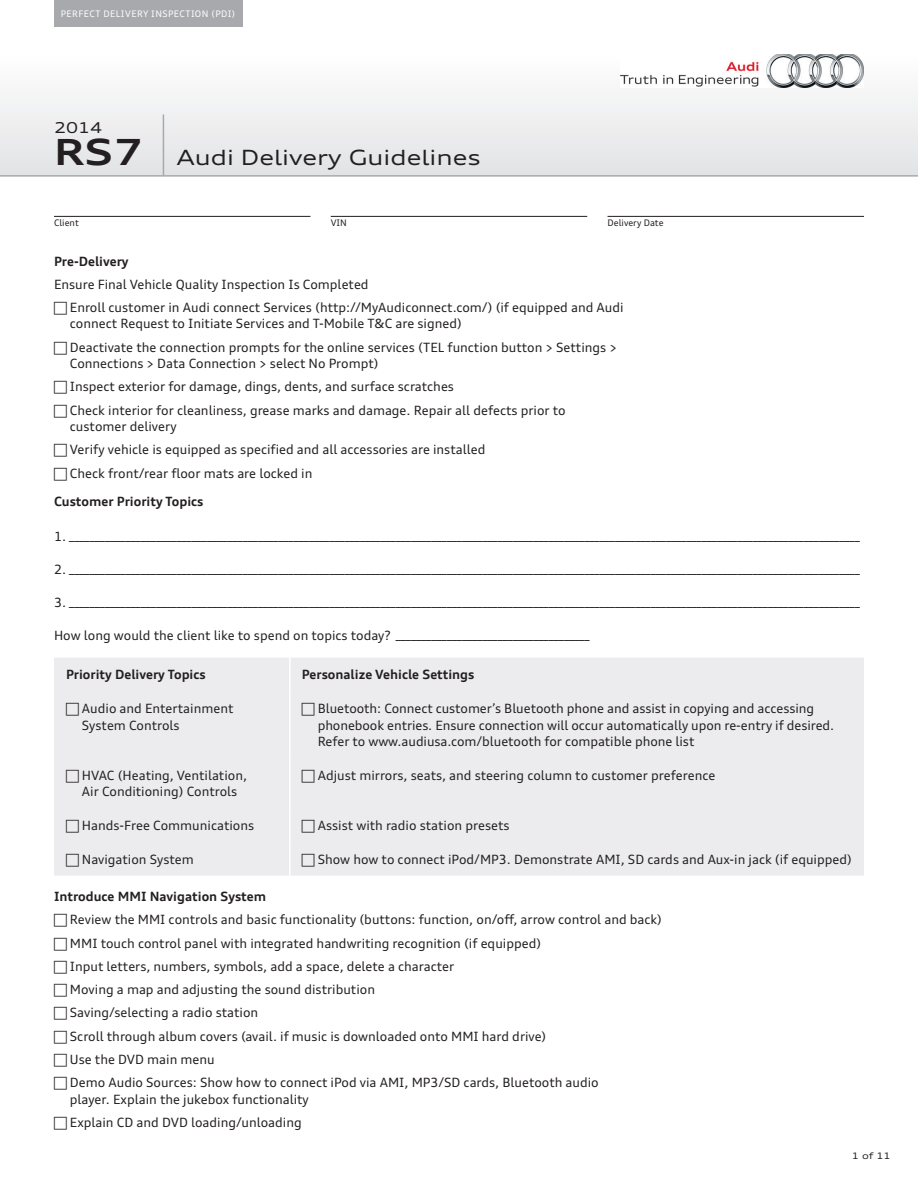
<style>
.page{position:relative;width:918px;height:1188px;background:#fff}
.page>*{position:absolute;margin:0;border:0;box-sizing:border-box;transform-origin:0 0}
.t1{font:expanded 21px "Audi Type";color:#231f20}
.t2{font:expanded 15px "Audi Type";color:#231f20}
.t3{font:12.75px/23.2px "Audi Type";color:#231f20}
.t4{font:700 12.75px "Audi Type";color:#231f20}
.t5{font:9px "Audi Type";letter-spacing:.05em;color:#fff}
.t6{font:9px "Audi Type";color:#231f20}
.t7{font:expanded 9px "Audi Type";color:#231f20}
.s1{font-weight:700;font-size:36px}
</style>
<div class="page">
<div style="left:0;top:54px;width:918px;height:122px;background:linear-gradient(to bottom,#fefefe,#e2e3e5)"></div>
<hr style="left:0;top:175px;width:918px;height:2px;background:#a8a9ad">
<div style="left:54px;top:0;width:189px;height:27px;background:#a8a9ad"></div>
<hr style="left:54px;top:216px;width:256px;height:1px;background:#231f20">
<hr style="left:608px;top:216px;width:256px;height:1px;background:#231f20">
<hr style="left:331px;top:216px;width:256px;height:1px;background:#231f20">
<img style="left:620px;top:54px;width:244px;height:34px">
<hr style="left:163px;top:114px;width:1px;height:61px;background:#a8a9ad">
<div style="left:54px;top:658px;width:810px;height:218px;background:#ececee"></div>
<hr style="left:289px;top:658px;width:2px;height:33px;background:#fff">
<hr style="left:289px;top:691px;width:2px;height:67px;background:#fff">
<hr style="left:289px;top:758px;width:2px;height:50px;background:#fff">
<hr style="left:289px;top:808px;width:2px;height:34px;background:#fff">
<hr style="left:289px;top:842px;width:2px;height:34px;background:#fff">
<svg style="left:66px;top:703px;width:13px;height:13px"></svg>
<svg style="left:302px;top:703px;width:13px;height:13px"></svg>
<svg style="left:66px;top:769px;width:13px;height:13px"></svg>
<svg style="left:302px;top:769px;width:13px;height:13px"></svg>
<svg style="left:66px;top:820px;width:13px;height:12px"></svg>
<svg style="left:302px;top:820px;width:13px;height:12px"></svg>
<svg style="left:66px;top:853px;width:13px;height:13px"></svg>
<svg style="left:302px;top:853px;width:13px;height:13px"></svg>
<p class="t5" style="left:61px;top:8px;width:176px">PERFECT DELIVERY INSPECTION (PDI)</p>
<p class="t2" style="left:54px;top:118px;width:49px">2014</p>
<h1 class="t1" style="left:54px;top:143px;width:428px"><span class="s1">RS7</span> Audi Delivery Guidelines</h1>
<p class="t6" style="left:54px;top:217px;width:26px">Client</p>
<p class="t6" style="left:331px;top:217px;width:18px">VIN</p>
<p class="t6" style="left:608px;top:217px;width:58px">Delivery Date</p>
<p class="t4" style="left:54px;top:253px;width:76px">Pre-Delivery</p>
<p class="t3" style="left:67px;top:273px;width:558px;line-height:22.5px;text-indent:-13px">Ensure Final Vehicle Quality Inspection Is Completed<br>F Enroll customer in Audi connect Services (http://MyAudiconnect.com/) (if equipped and Audi</p>
<p class="t3" style="left:67px;top:312px;width:552px">connect Request to Initiate Services and T-Mobile T&amp;C are signed)<br>F Deactivate the connection prompts for the online services (TEL function button &gt; Settings &gt;</p>
<p class="t3" style="left:67px;top:352px;width:500px">Connections &gt; Data Connection &gt; select No Prompt)<br>F Inspect exterior for damage, dings, dents, and surface scratches<br>F Check interior for cleanliness, grease marks and damage. Repair all defects prior to</p>
<p class="t3" style="left:67px;top:415px;width:420px">customer delivery<br>F Verify vehicle is equipped as specified and all accessories are installed<br>F Check front/rear floor mats are locked in</p>
<p class="t4" style="left:54px;top:494px;width:151px">Customer Priority Topics</p>
<p class="t3" style="left:54px;top:524px;width:807px">1. ___________________________________________________________________________________________________________________________________________________________</p>
<p class="t3" style="left:54px;top:557px;width:807px">2. ___________________________________________________________________________________________________________________________________________________________</p>
<p class="t3" style="left:54px;top:590px;width:807px">3. ___________________________________________________________________________________________________________________________________________________________</p>
<p class="t3" style="left:54px;top:623px;width:537px">How long would the client like to spend on topics today? ______________________________________</p>
<p class="t4" style="left:66px;top:667px;width:141px">Priority Delivery Topics</p>
<p class="t4" style="left:302px;top:667px;width:174px">Personalize Vehicle Settings</p>
<p class="t3" style="left:79px;top:700px;width:156px;line-height:16.5px">F Audio and Entertainment<br>System Controls</p>
<p class="t3" style="left:315px;top:700px;width:521px;line-height:16.5px">F Bluetooth: Connect customer’s Bluetooth phone and assist in copying and accessing phonebook entries. Ensure connection will occur automatically upon re-entry if desired.<br>Refer to www.audiusa.com/bluetooth for compatible phone list</p>
<p class="t3" style="left:79px;top:767px;width:170px;line-height:16.5px">F HVAC (Heating, Ventilation,<br>Air Conditioning) Controls</p>
<p class="t3" style="left:315px;top:763px;width:402px">F Adjust mirrors, seats, and steering column to customer preference</p>
<p class="t3" style="left:79px;top:814px;width:177px">F Hands-Free Communications</p>
<p class="t3" style="left:315px;top:814px;width:197px">F Assist with radio station presets</p>
<p class="t3" style="left:79px;top:847px;width:117px">F Navigation System</p>
<p class="t3" style="left:315px;top:847px;width:539px">F Show how to connect iPod/MP3. Demonstrate AMI, SD cards and Aux-in jack (if equipped)</p>
<p class="t4" style="left:54px;top:888px;width:214px">Introduce MMI Navigation System</p>
<p class="t3" style="left:67px;top:908px;width:597px">F Review the MMI controls and basic functionality (buttons: function, on/off, arrow control and back)<br>F MMI touch control panel with integrated handwriting recognition (if equipped)<br>F Input letters, numbers, symbols, add a space, delete a character<br>F Moving a map and adjusting the sound distribution<br>F Saving/selecting a radio station<br>F Scroll through album covers (avail. if music is downloaded onto MMI hard drive)<br>F Use the DVD main menu<br>F Demo Audio Sources: Show how to connect iPod via AMI, MP3/SD cards, Bluetooth audio</p>
<p class="t3" style="left:67px;top:1087px;width:244px">player. Explain the jukebox functionality<br>F Explain CD and DVD loading/unloading</p>
<p class="t7" style="left:852px;top:1149px;width:40px">1 of 11</p>
</div>
